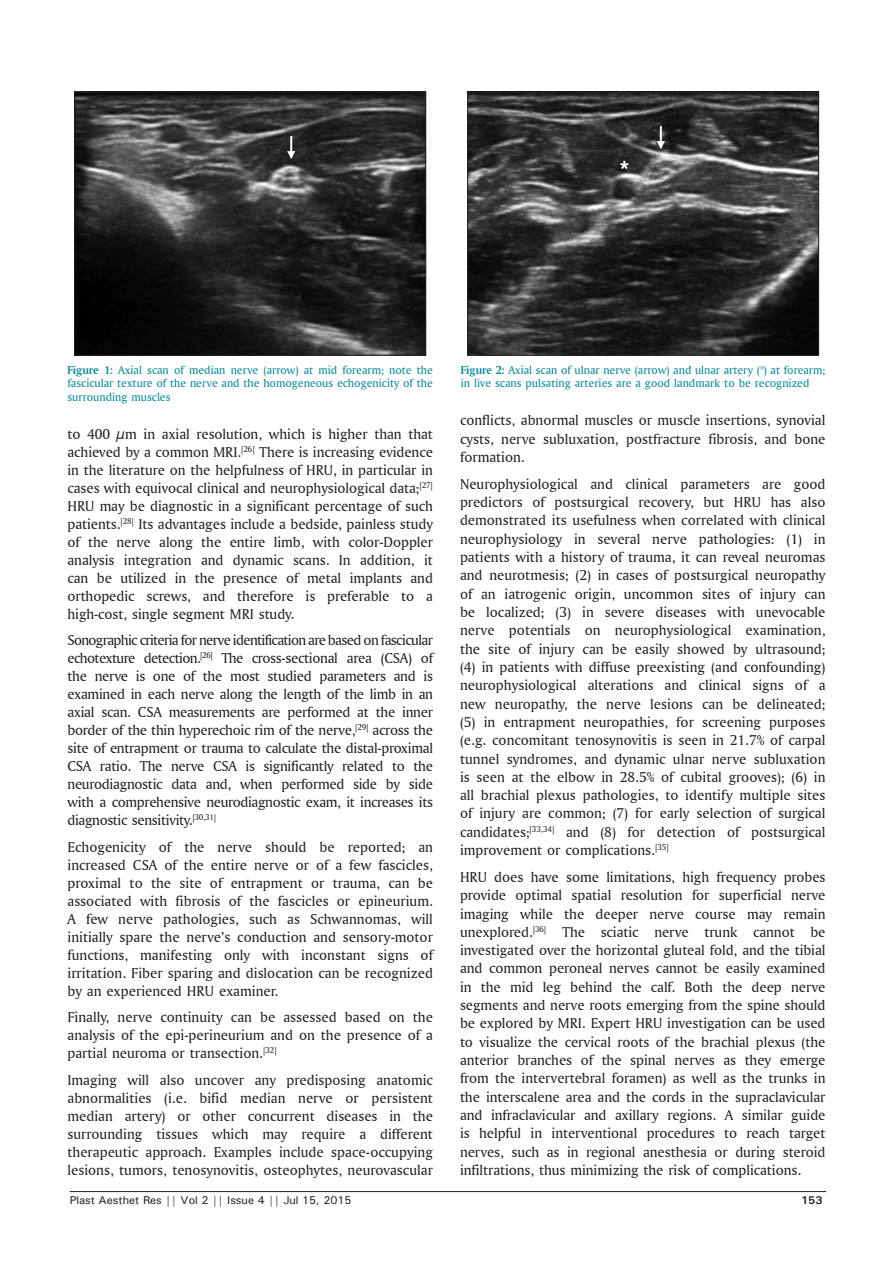
<style>
.page{position:relative;width:893px;height:1263px;background:#fff}
.page>*{position:absolute;margin:0;border:0;box-sizing:border-box;transform-origin:0 0}
.TX{font:15px/18.3px "Amerigo BT Roman A";color:#231f20;text-align:justify}
.FGC{font:12px/13.5px "Amerigo BT Roman A";color:#00889b;text-align:justify}
.t1{font:500 11.25px "Univers";color:#231f20}
.t2{font:700 11.25px "Univers";color:#231f20}
.s1{font-family:"Amerigo BT Bold A"}
</style>
<div class="page">
<hr style="left:70px;top:1191px;width:756px;height:1px;background:#231f20">
<img style="left:77px;top:94px;width:347px;height:259px">
<div style="left:75px;top:92px;width:351px;height:263px;border:1px solid #231f20"></div>
<img style="left:469px;top:94px;width:348px;height:259px">
<div style="left:467px;top:92px;width:352px;height:263px;border:1px solid #231f20"></div>
<p class="FGC" style="left:68px;top:363px;width:367px"><span class="s1">Figure 1:</span> Axial scan of median nerve (arrow) at mid forearm; note the fascicular texture of the nerve and the homogeneous echogenicity of the surrounding muscles</p>
<p class="FGC" style="left:461px;top:363px;width:366px"><span class="s1">Figure 2:</span> Axial scan of ulnar nerve (arrow) and ulnar artery (*) at forearm; in live scans pulsating arteries are a good landmark to be recognized</p>
<p class="TX" style="left:68px;top:425px;width:367px">to 400 μm in axial resolution, which is higher than that achieved by a common MRI.<sup>[26]</sup> There is increasing evidence in the literature on the helpfulness of HRU, in particular in cases with equivocal clinical and neurophysiological data;<sup>[27] </sup>HRU may be diagnostic in a significant percentage of such patients.<sup>[28]</sup> Its advantages include a bedside, painless study of the nerve along the entire limb, with color‑Doppler analysis integration and dynamic scans. In addition, it can be utilized in the presence of metal implants and orthopedic screws, and therefore is preferable to a high‑cost, single segment MRI study.</p>
<p class="TX" style="left:68px;top:631px;width:367px">Sonographic criteria for nerve identification are based on fascicular echotexture detection.<sup>[26]</sup> The cross‑sectional area (CSA) of the nerve is one of the most studied parameters and is examined in each nerve along the length of the limb in an axial scan. CSA measurements are performed at the inner border of the thin hyperechoic rim of the nerve,<sup>[29]</sup> across the site of entrapment or trauma to calculate the distal‑proximal CSA ratio. The nerve CSA is significantly related to the neurodiagnostic data and, when performed side by side with a comprehensive neurodiagnostic exam, it increases its diagnostic sensitivity.<sup>[30,31]</sup></p>
<p class="TX" style="left:68px;top:838px;width:367px">Echogenicity of the nerve should be reported; an increased CSA of the entire nerve or of a few fascicles, proximal to the site of entrapment or trauma, can be associated with fibrosis of the fascicles or epineurium.<br>A few nerve pathologies, such as Schwannomas, will initially spare the nerve’s conduction and sensory‑motor functions, manifesting only with inconstant signs of irritation. Fiber sparing and dislocation can be recognized by an experienced HRU examiner.</p>
<p class="TX" style="left:68px;top:1008px;width:367px">Finally, nerve continuity can be assessed based on the analysis of the epi‑perineurium and on the presence of a partial neuroma or transection.<sup>[32]</sup></p>
<p class="TX" style="left:68px;top:1071px;width:367px">Imaging will also uncover any predisposing anatomic abnormalities (i.e. bifid median nerve or persistent median artery) or other concurrent diseases in the surrounding tissues which may require a different therapeutic approach. Examples include space‑occupying lesions, tumors, tenosynovitis, osteophytes, neurovascular</p>
<p class="TX" style="left:460px;top:411px;width:367px">conflicts, abnormal muscles or muscle insertions, synovial cysts, nerve subluxation, postfracture fibrosis, and bone formation.</p>
<p class="TX" style="left:460px;top:474px;width:367px">Neurophysiological and clinical parameters are good predictors of postsurgical recovery, but HRU has also demonstrated its usefulness when correlated with clinical neurophysiology in several nerve pathologies: (1) in patients with a history of trauma, it can reveal neuromas and neurotmesis; (2) in cases of postsurgical neuropathy of an iatrogenic origin, uncommon sites of injury can be localized; (3) in severe diseases with unevocable nerve potentials on neurophysiological examination, the site of injury can be easily showed by ultrasound; (4) in patients with diffuse preexisting (and confounding) neurophysiological alterations and clinical signs of a new neuropathy, the nerve lesions can be delineated; (5) in entrapment neuropathies, for screening purposes (e.g. concomitant tenosynovitis is seen in 21.7% of carpal tunnel syndromes, and dynamic ulnar nerve subluxation is seen at the elbow in 28.5% of cubital grooves); (6) in all brachial plexus pathologies, to identify multiple sites of injury are common; (7) for early selection of surgical candidates;<sup>[33,34]</sup> and (8) for detection of postsurgical improvement or complications.<sup>[35]</sup></p>
<p class="TX" style="left:460px;top:867px;width:367px">HRU does have some limitations, high frequency probes provide optimal spatial resolution for superficial nerve imaging while the deeper nerve course may remain unexplored.<sup>[36]</sup> The sciatic nerve trunk cannot be investigated over the horizontal gluteal fold, and the tibial and common peroneal nerves cannot be easily examined in the mid leg behind the calf. Both the deep nerve segments and nerve roots emerging from the spine should be explored by MRI. Expert HRU investigation can be used to visualize the cervical roots of the brachial plexus (the anterior branches of the spinal nerves as they emerge from the intervertebral foramen) as well as the trunks in the interscalene area and the cords in the supraclavicular and infraclavicular and axillary regions. A similar guide is helpful in interventional procedures to reach target nerves, such as in regional anesthesia or during steroid infiltrations, thus minimizing the risk of complications.</p>
<p class="t1" style="left:70px;top:1193px;width:283px">Plast Aesthet Res || Vol 2 || Issue 4 || Jul 15, 2015</p>
<p class="t2" style="left:801px;top:1193px;width:23px">153</p>
</div>
